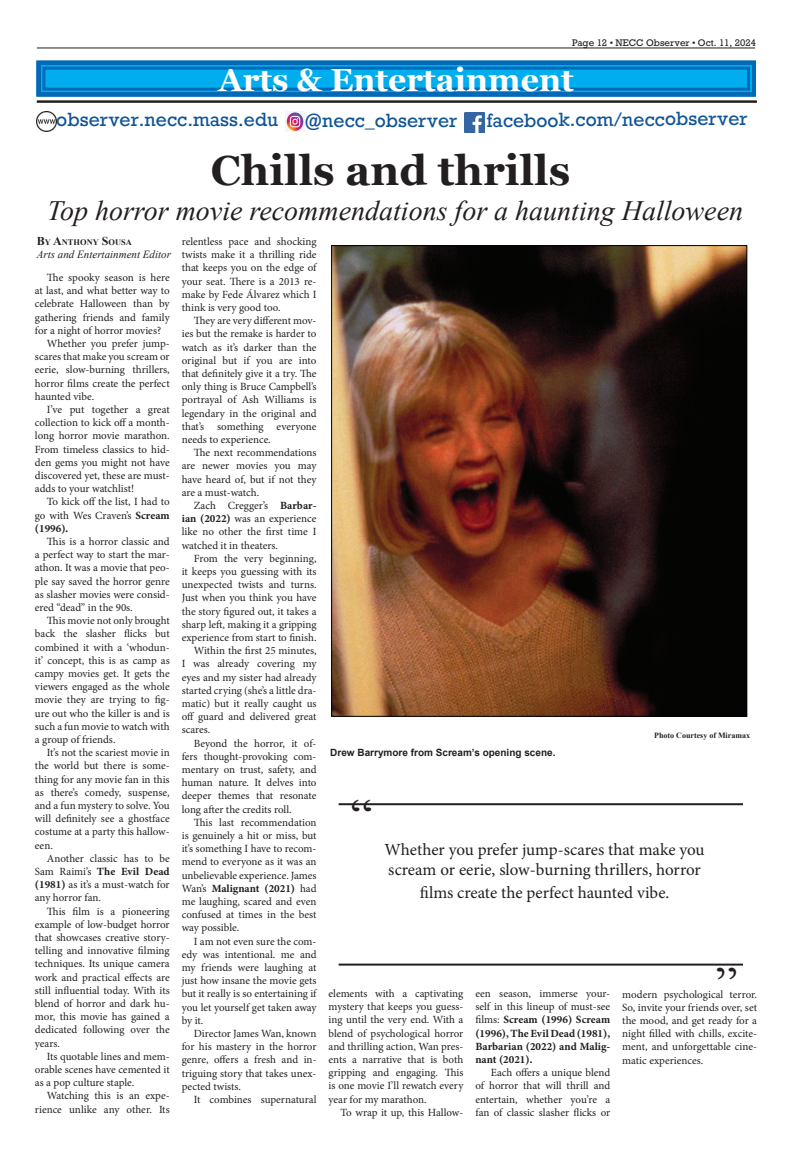
<style>
.page{position:relative;width:792px;height:1152px;background:#fff}
.page>*{position:absolute;margin:0;border:0;box-sizing:border-box;transform-origin:0 0}
.t1{font:50px "Times New Roman";color:#231f20}
.t2{font:700 42px "Georgia";color:#231f20}
.t3{font:700 32px "Georgia";color:#fff}
.t4{font:italic 28px "Times New Roman";color:#231f20}
.t5{font:18px "Rockwell";color:#105498}
.t6{font:17px/20.4px "Minion Pro";color:#231f20}
.t7{font:11px/13.2px "Minion Pro";letter-spacing:-.005em;color:#231f20;text-align:justify}
.t8{font:11px/13.2px "Minion Variable Concept";color:#231f20;text-align:justify}
.t9{font:italic 11px "Times New Roman";color:#231f20}
.t10{font:700 10px "Arial";color:#231f20}
.t11{font:9px "Rockwell";color:#231f20}
.t12{font:700 8.4px "Times New Roman";color:#231f20}
.t13{font:700 8px "Times New Roman";color:#231f20}
.s1{font-size:12px}
.s2{font-family:"Minion Variable Concept"}
.s3{font-family:"Minion Pro"}
</style>
<div class="page">
<hr style="left:37px;top:47px;width:718px;height:1px;background:#231f20">
<svg style="left:36px;top:60px;width:720px;height:37px;background:#0497db"></svg>
<div style="left:42px;top:67px;width:708px;height:24px;border:3px solid #016ab6"></div>
<hr style="left:37px;top:101px;width:720px;height:2px;background:#231f20">
<hr style="left:339px;top:803px;width:404px;height:2px;background:#231f20">
<hr style="left:339px;top:964px;width:404px;height:2px;background:#231f20">
<img style="left:333px;top:247px;width:412px;height:468px">
<img style="left:285px;top:112px;width:19px;height:20px">
<img style="left:36px;top:111px;width:20px;height:20px">
<img style="left:464px;top:112px;width:20px;height:20px">
<p class="t11" style="left:572px;top:37px;width:185px">Page 12 • NECC Observer • Oct. 11, 2024</p>
<h3 class="t3" style="left:219px;top:56px;width:357px">Arts &amp; Entertainment</h3>
<h3 class="t5" style="left:56px;top:108px;width:224px">observer.necc.mass.edu</h3>
<h3 class="t5" style="left:305px;top:109px;width:154px">@necc_observer</h3>
<h3 class="t5" style="left:487px;top:110px;width:262px;rotate:-1deg">facebook.com/neccobserver</h3>
<h2 class="t2" style="left:211px;top:139px;width:361px">Chills and thrills</h2>
<h3 class="t4" style="left:47px;top:191px;width:698px">Top horror movie recommendations for a haunting Halloween</h3>
<p class="t12" style="left:37px;top:236px;width:91px"><span class="s1">B</span>Y <span class="s1">A</span>NTHONY <span class="s1">S</span>OUSA</p>
<p class="t9" style="left:37px;top:247px;width:136px">Arts and Entertainment Editor</p>
<p class="t7" style="left:47px;top:271px;width:124px">The spooky season is here</p>
<p class="t7" style="left:35px;top:284px;width:136px">at last, and what better way to</p>
<p class="t7" style="left:35px;top:297px;width:136px">celebrate Halloween than by</p>
<p class="t7" style="left:35px;top:311px;width:136px">gathering friends and family</p>
<p class="t7" style="left:35px;top:324px;width:128px">for a night of horror movies?</p>
<p class="t7" style="left:47px;top:337px;width:124px">Whether you prefer jump-</p>
<p class="t7" style="left:35px;top:350px;width:136px">scares that make you scream or</p>
<p class="t7" style="left:35px;top:363px;width:136px">eerie, slow-burning thrillers,</p>
<p class="t7" style="left:35px;top:377px;width:136px">horror films create the perfect</p>
<p class="t7" style="left:35px;top:390px;width:61px">haunted vibe.</p>
<p class="t7" style="left:47px;top:403px;width:124px">I’ve put together a great</p>
<p class="t7" style="left:35px;top:416px;width:136px">collection to kick off a month-</p>
<p class="t7" style="left:35px;top:429px;width:136px">long horror movie marathon.</p>
<p class="t7" style="left:35px;top:443px;width:136px">From timeless classics to hid-</p>
<p class="t7" style="left:35px;top:456px;width:136px">den gems you might not have</p>
<p class="t7" style="left:35px;top:469px;width:136px">discovered yet, these are must-</p>
<p class="t7" style="left:35px;top:482px;width:101px">adds to your watchlist!</p>
<p class="t7" style="left:47px;top:495px;width:124px">To kick off the list, I had to</p>
<p class="t7" style="left:35px;top:509px;width:136px">go with Wes Craven’s <span class="s2">Scream</span></p>
<p class="t8" style="left:35px;top:522px;width:35px">(1996).</p>
<p class="t7" style="left:35px;top:535px;width:136px;text-indent:12px">This is a horror classic and a perfect way to start the mar&shy;athon. It was a movie that peo&shy;ple say saved the horror genre as slasher movies were consid&shy;ered “dead” in the 90s.</p>
<p class="t7" style="left:35px;top:614px;width:136px;text-indent:12px">This movie not only brought back the slasher flicks but combined it with a ‘whodun&shy;it’ concept, this is as camp as campy movies get. It gets the viewers engaged as the whole movie they are trying to fig&shy;ure out who the killer is and is such a fun movie to watch with a group of friends.</p>
<p class="t7" style="left:35px;top:746px;width:136px;text-indent:12px">It’s not the scariest movie in the world but there is some&shy;thing for any movie fan in this as there’s comedy, suspense, and a fun mystery to solve. You will definitely see a ghostface costume at a party this hallow&shy;een.</p>
<p class="t7" style="left:47px;top:852px;width:124px">Another classic has to be</p>
<p class="t8" style="left:35px;top:865px;width:136px"><span class="s3">Sam Raimi’s</span> The Evil Dead</p>
<p class="t7" style="left:35px;top:878px;width:136px"><span class="s2">(1981)</span> as it’s a must-watch for any horror fan.</p>
<p class="t7" style="left:35px;top:905px;width:136px;text-indent:12px">This film is a pioneering example of low-budget horror that showcases creative story&shy;telling and innovative filming techniques. Its unique camera work and practical effects are still influential today. With its blend of horror and dark hu&shy;mor, this movie has gained a dedicated following over the years.</p>
<p class="t7" style="left:35px;top:1050px;width:136px;text-indent:12px">Its quotable lines and mem&shy;orable scenes have cemented it as a pop culture staple.</p>
<p class="t7" style="left:35px;top:1089px;width:136px;text-align:right">Watching this is an expe&shy;rience unlike any other. Its</p>
<p class="t7" style="left:182px;top:235px;width:136px">relentless pace and shocking twists make it a thrilling ride that keeps you on the edge of your seat. There is a 2013 re&shy;make by Fede Álvarez which I think is very good too.</p>
<p class="t7" style="left:182px;top:314px;width:136px;text-indent:12px">They are very different mov&shy;ies but the remake is harder to watch as it’s darker than the original but if you are into that definitely give it a try. The only thing is Bruce Campbell’s portrayal of Ash Williams is legendary in the original and that’s something everyone needs to experience.</p>
<p class="t7" style="left:182px;top:446px;width:136px;text-indent:12px">The next recommendations are newer movies you may have heard of, but if not they are a must-watch.</p>
<p class="t7" style="left:182px;top:499px;width:136px;text-indent:12px">Zach Cregger’s <span class="s2">Barbar&shy;ian (2022)</span> was an experience like no other the first time I watched it in theaters.</p>
<p class="t7" style="left:194px;top:552px;width:124px">From the very beginning,</p>
<p class="t7" style="left:182px;top:565px;width:136px">it keeps you guessing with its</p>
<p class="t7" style="left:182px;top:578px;width:136px">unexpected twists and turns.</p>
<p class="t7" style="left:182px;top:591px;width:136px">Just when you think you have</p>
<p class="t7" style="left:182px;top:605px;width:136px">the story figured out, it takes a</p>
<p class="t7" style="left:182px;top:618px;width:136px">sharp left, making it a gripping</p>
<p class="t7" style="left:182px;top:631px;width:136px">experience from start to finish.</p>
<p class="t7" style="left:194px;top:644px;width:124px">Within the first 25 minutes,</p>
<p class="t7" style="left:182px;top:657px;width:136px">I was already covering my</p>
<p class="t7" style="left:182px;top:671px;width:136px">eyes and my sister had already</p>
<p class="t7" style="left:182px;top:684px;width:136px">started crying (she’s a little dra-</p>
<p class="t7" style="left:182px;top:697px;width:136px">matic) but it really caught us</p>
<p class="t7" style="left:182px;top:710px;width:136px">off guard and delivered great</p>
<p class="t7" style="left:182px;top:723px;width:30px">scares.</p>
<p class="t7" style="left:194px;top:737px;width:124px">Beyond the horror, it of-</p>
<p class="t7" style="left:182px;top:750px;width:136px">fers thought-provoking com-</p>
<p class="t7" style="left:182px;top:763px;width:136px">mentary on trust, safety, and</p>
<p class="t7" style="left:182px;top:776px;width:136px">human nature. It delves into</p>
<p class="t7" style="left:182px;top:789px;width:136px">deeper themes that resonate</p>
<p class="t7" style="left:182px;top:803px;width:111px">long after the credits roll.</p>
<p class="t7" style="left:194px;top:816px;width:124px">This last recommendation</p>
<p class="t7" style="left:182px;top:829px;width:136px">is genuinely a hit or miss, but</p>
<p class="t7" style="left:182px;top:842px;width:136px">it’s something I have to recom-</p>
<p class="t7" style="left:182px;top:855px;width:136px">mend to everyone as it was an</p>
<p class="t7" style="left:182px;top:869px;width:136px">unbelievable experience. James</p>
<p class="t8" style="left:182px;top:882px;width:136px"><span class="s3">Wan’s</span> Malignant (2021) <span class="s3">had</span></p>
<p class="t7" style="left:182px;top:895px;width:136px">me laughing, scared and even confused at times in the best way possible.</p>
<p class="t7" style="left:182px;top:935px;width:136px;text-indent:12px">I am not even sure the com&shy;edy was intentional. me and my friends were laughing at just how insane the movie gets but it really is so entertaining if you let yourself get taken away by it.</p>
<p class="t7" style="left:182px;top:1027px;width:136px;text-indent:12px">Director James Wan, known for his mastery in the horror genre, offers a fresh and in&shy;triguing story that takes unex&shy;pected twists.</p>
<p class="t7" style="left:194px;top:1093px;width:124px">It combines supernatural</p>
<p class="t10" style="left:330px;top:746px;width:227px">Drew Barrymore from Scream’s opening scene.</p>
<h1 class="t1" style="left:351px;top:784px;width:24px">“</h1>
<p class="t13" style="left:654px;top:729px;width:97px">Photo Courtesy of Miramax</p>
<h3 class="t6" style="left:385px;top:839px;width:322px">Whether you prefer jump-scares that make you scream or eerie, slow-burning thrillers, horror</h3>
<h3 class="t6" style="left:420px;top:882px;width:251px">films create the perfect haunted vibe.</h3>
<h1 class="t1" style="left:738px;top:995px;width:24px;rotate:-180deg">“</h1>
<p class="t7" style="left:329px;top:987px;width:136px">elements with a captivating mystery that keeps you guess&shy;ing until the very end. With a blend of psychological horror and thrilling action, Wan pres&shy;ents a narrative that is both gripping and engaging. This is one movie I’ll rewatch every year for my marathon.</p>
<p class="t7" style="left:341px;top:1106px;width:124px">To wrap it up, this Hallow-</p>
<p class="t7" style="left:475px;top:987px;width:136px">een season, immerse your&shy;self in this lineup of must-see</p>
<p class="t8" style="left:475px;top:1013px;width:136px"><span class="s3">films:</span> Scream (1996) Scream (1996), The Evil Dead (1981), Barbarian (2022) and Malig&shy;nant (2021).</p>
<p class="t7" style="left:475px;top:1066px;width:136px;text-indent:15px">Each offers a unique blend of horror that will thrill and entertain, whether you’re a fan of classic slasher flicks or</p>
<p class="t7" style="left:622px;top:988px;width:136px">modern psychological terror.<br>So, invite your friends over, set the mood, and get ready for a night filled with chills, excite&shy;ment, and unforgettable cine&shy;matic experiences.</p>
</div>
